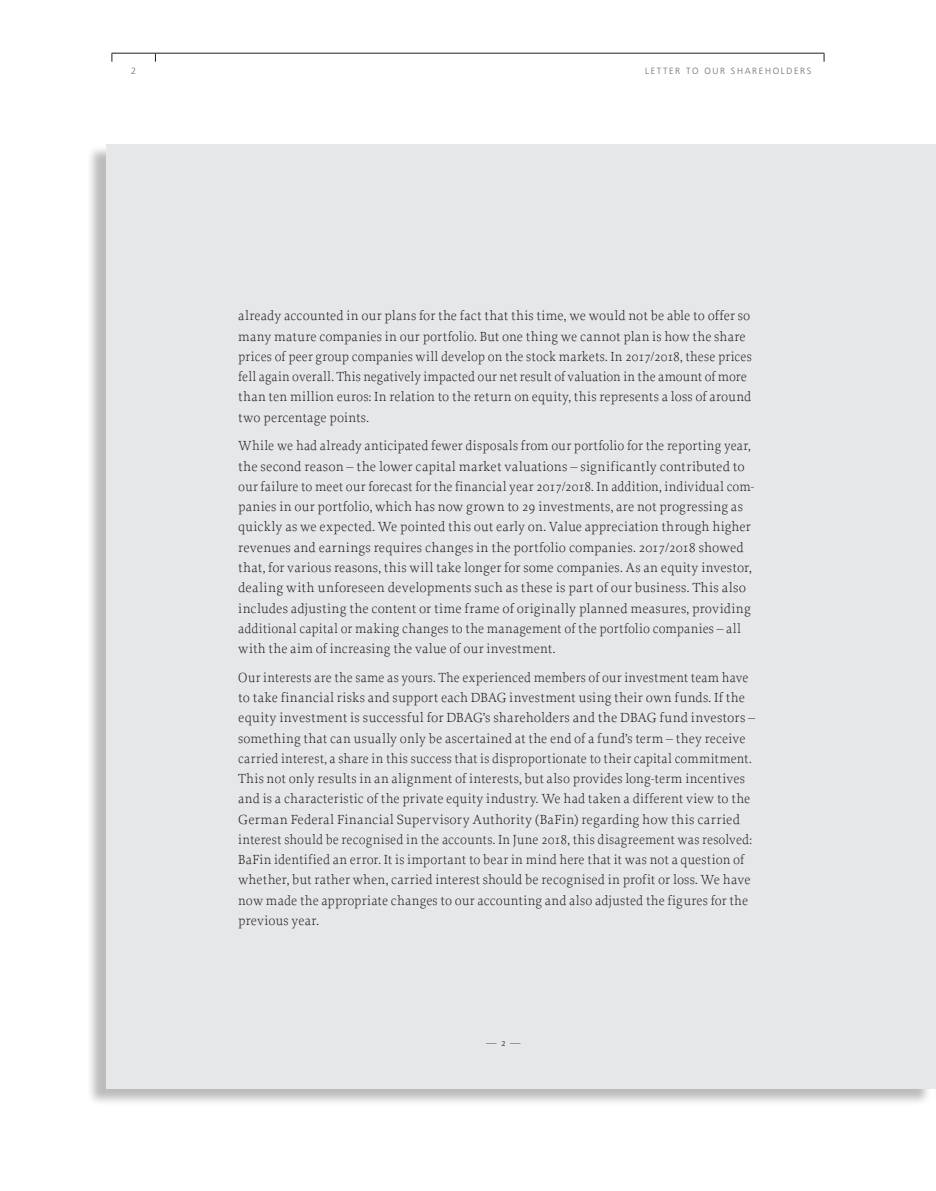
<style>
.page{position:relative;width:936px;height:1191px;background:#fff}
.page>*{position:absolute;margin:0;border:0;box-sizing:border-box;transform-origin:0 0}
.t1{font:300 13.8px/20.2px "Proforma";letter-spacing:.01em;color:#231f20}
.t2{font:300 10.5px "Proforma";color:#231f20}
.t3{font:300 9px "Frutiger LT Std";letter-spacing:.18em;color:#6c6d70}
</style>
<div class="page">
<div style="left:86px;top:145px;width:846px;height:961px;background:#231f20;opacity:.3"></div>
<div style="left:106px;top:145px;width:829px;height:944px;background:#e6e7e9"></div>
<hr style="left:112px;top:53px;width:43px;height:1px;background:#231f20">
<hr style="left:155px;top:53px;width:669px;height:1px;background:#231f20">
<p class="t3" style="left:131px;top:66px;width:7px">2</p>
<p class="t3" style="left:645px;top:66px;width:168px">LETTER TO OUR SHAREHOLDERS</p>
<p class="t1" style="left:238px;top:306px;width:515px">already accounted in our plans for the fact that this time, we would not be able to offer so many mature companies in our portfolio. But one thing we cannot plan is how the share prices of peer group companies will develop on the stock markets. In 2017/2018, these prices fell again overall. This negatively impacted our net result of valuation in the amount of more than ten million euros: In relation to the return on equity, this represents a loss of around two percentage points.</p>
<p class="t1" style="left:238px;top:436px;width:517px">While we had already anticipated fewer disposals from our portfolio for the reporting year, the second reason – the lower capital market valuations – significantly contributed to our failure to meet our forecast for the financial year 2017/2018. In addition, individual com&shy;panies in our portfolio, which has now grown to 29 investments, are not progressing as quickly as we expected. We pointed this out early on. Value appreciation through higher revenues and earnings requires changes in the portfolio companies. 2017/2018 showed that, for various reasons, this will take longer for some companies. As an equity investor, dealing with unforeseen developments such as these is part of our business. This also includes adjusting the content or time frame of originally planned measures, providing additional capital or making changes to the management of the portfolio companies – all with the aim of increasing the value of our investment.</p>
<p class="t1" style="left:238px;top:667px;width:518px">Our interests are the same as yours. The experienced members of our investment team have to take financial risks and support each DBAG investment using their own funds. If the equity investment is successful for DBAG’s shareholders and the DBAG fund investors – something that can usually only be ascertained at the end of a fund’s term – they receive carried interest, a share in this success that is disproportionate to their capital commitment.<br>This not only results in an alignment of interests, but also provides long-term incentives and is a characteristic of the private equity industry. We had taken a different view to the German Federal Financial Supervisory Authority (BaFin) regarding how this carried interest should be recognised in the accounts. In June 2018, this disagreement was resolved:<br>BaFin identified an error. It is important to bear in mind here that it was not a question of whether, but rather when, carried interest should be recognised in profit or loss. We have now made the appropriate changes to our accounting and also adjusted the figures for the previous year.</p>
<p class="t2" style="left:486px;top:1036px;width:36px">— 2 —</p>
</div>
